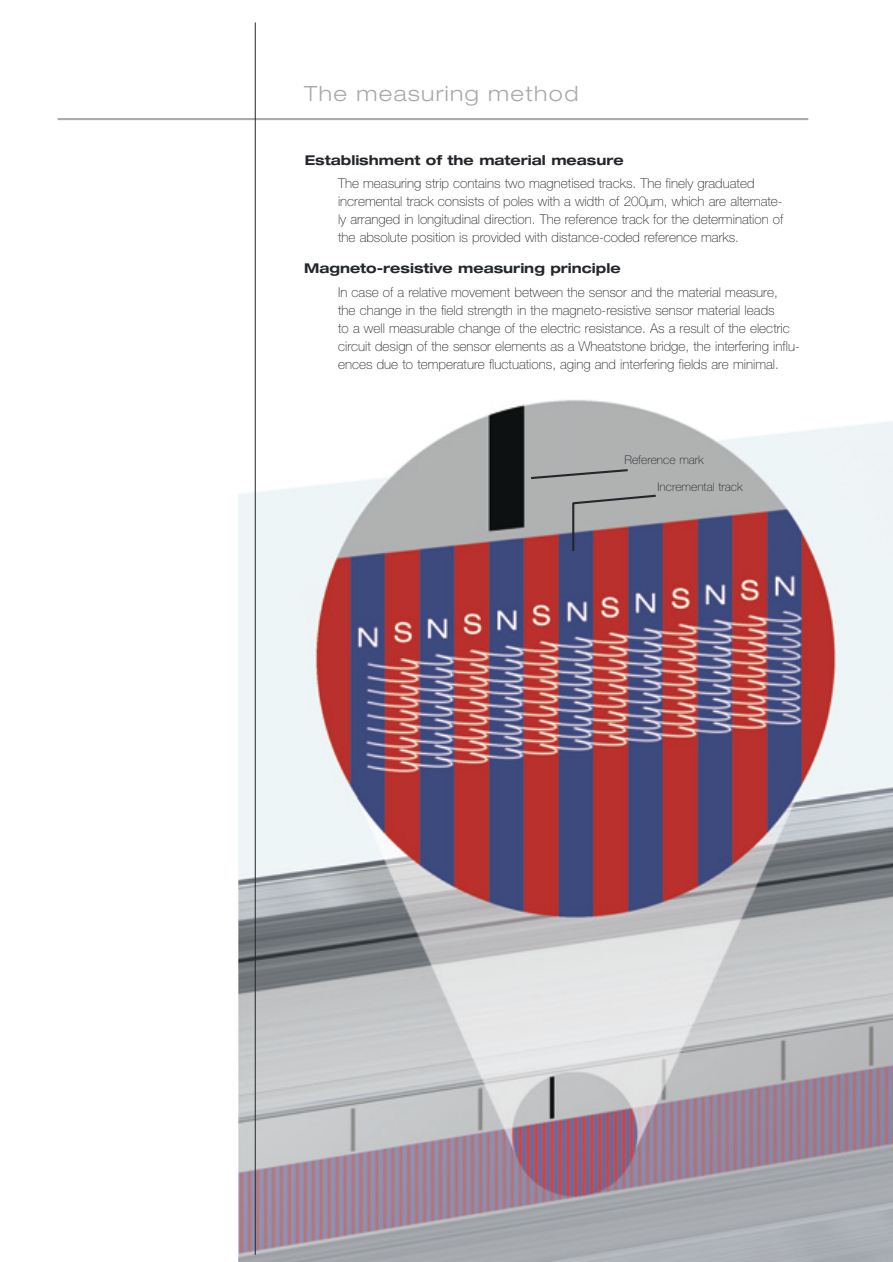
<style>
.page{position:relative;width:893px;height:1262px;background:#fff}
.page>*{position:absolute;margin:0;border:0;box-sizing:border-box;transform-origin:0 0}
.t1{font:300 expanded 21px "Helvetica Neue";letter-spacing:.065em;color:#a8aaab}
.t2{font:100 13.5px/18px "Helvetica Neue";color:#23262b}
.t3{font:700 expanded 13.5px "Helvetica Neue";color:#23262b}
.t4{font:100 12px "Helvetica Neue";color:#23262b}
</style>
<div class="page">
<img style="left:238px;top:304px;width:654px;height:958px">
<hr style="left:58px;top:118px;width:750px;height:2px;background:#a8aaab">
<svg style="left:529px;top:468px;width:101px;height:12px"></svg>
<svg style="left:570px;top:493px;width:88px;height:12px"></svg>
<hr style="left:572px;top:503px;width:2px;height:48px;background:#23262b">
<hr style="left:255px;top:23px;width:1px;height:1231px;background:#23262b">
<h1 class="t1" style="left:304px;top:86px;width:276px">The measuring method</h1>
<p class="t3" style="left:305px;top:155px;width:320px">Establishment of the material measure</p>
<p class="t2" style="left:338px;top:175px;width:447px">The measuring strip contains two magnetised tracks. The finely graduated incremental track consists of poles with a width of 200µm, which are alternate&shy;ly arranged in longitudinal direction. The reference track for the determination of the absolute position is provided with distance-coded reference marks.</p>
<p class="t3" style="left:304px;top:263px;width:318px">Magneto-resistive measuring principle</p>
<p class="t2" style="left:338px;top:284px;width:463px">In case of a relative movement between the sensor and the material measure,<br>the change in the field strength in the magneto-resistive sensor material leads<br>to a well measurable change of the electric resistance. As a result of the electric circuit design of the sensor elements as a Wheatstone bridge, the interfering influ&shy;ences due to temperature fluctuations, aging and interfering fields are minimal.</p>
<p class="t4" style="left:624px;top:455px;width:81px">Reference mark</p>
<p class="t4" style="left:657px;top:482px;width:87px">Incremental track</p>
</div>
